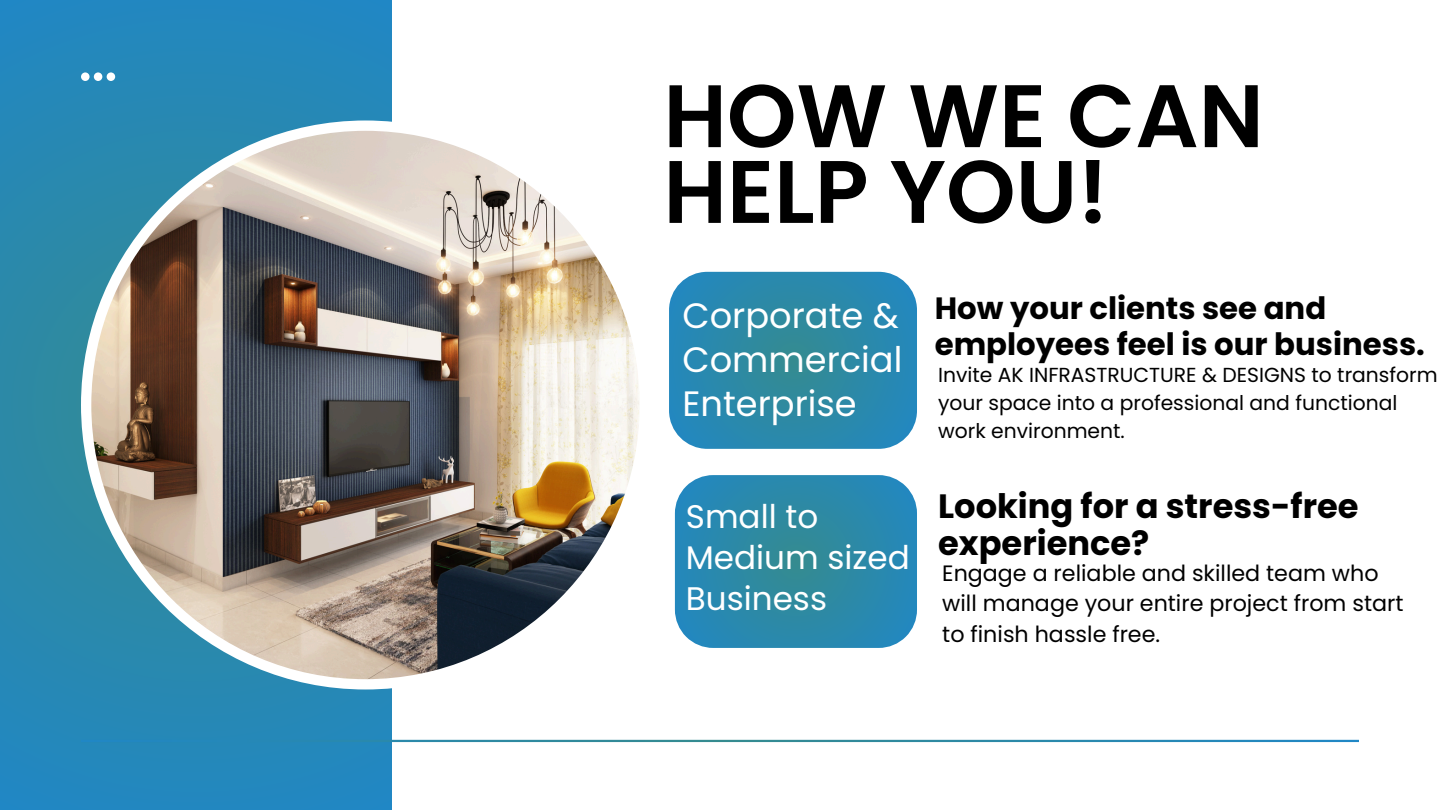
<style>
.page{position:relative;width:1440px;height:810px;background:#fff}
.page>*{position:absolute;margin:0;border:0;box-sizing:border-box;transform-origin:0 0}
.t1{font:600 88.6px/75.8px "Poppins";color:#000}
.t2{font:35.2px/43.9px "Poppins";color:#fff;text-align:justify}
.t3{font:700 33.7px/37.4px "Poppins";color:#000}
.t4{font:32.6px/40.7px "Poppins";color:#fff}
.t5{font:700 30.8px/36.4px "Poppins";color:#000}
.t6{font:22.2px/30.6px "Poppins";color:#000}
.t7{font:20.3px/27.9px "Poppins";color:#000}
</style>
<div class="page">
<svg style="left:0;top:0;width:392px;height:809px;background:#2788b3"></svg>
<div style="left:81px;top:120px;width:569px;height:570px;background:#fff;border-radius:50%"></div>
<img style="left:91px;top:131px;width:549px;height:548px;border-radius:50%">
<hr style="left:81px;top:740px;width:1278px;height:2px;background:#fff">
<svg style="left:81px;top:72px;width:34px;height:9px"></svg>
<svg style="left:669px;top:272px;width:248px;height:177px;background:#2a89ab"></svg>
<svg style="left:675px;top:475px;width:242px;height:173px;background:#308cae"></svg>
<h1 class="t1" style="left:663px;top:78px;width:602px">HOW WE CAN<br>HELP YOU!</h1>
<p class="t2" style="left:683px;top:294px;width:221px">Corporate &amp; Commercial Enterprise</p>
<h3 class="t5" style="left:935px;top:290px;width:492px">How your clients see and employees feel is our business.</h3>
<h4 class="t7" style="left:938px;top:361px;width:501px">Invite AK INFRASTRUCTURE &amp; DESIGNS to transform your space into a professional and functional work environment.</h4>
<p class="t4" style="left:686px;top:496px;width:225px">Small to<br>Medium sized<br>Business</p>
<h3 class="t3" style="left:938px;top:487px;width:422px">Looking for a stress-free experience?</h3>
<h2 class="t6" style="left:942px;top:558px;width:463px">Engage a reliable and skilled team who will manage your entire project from start to finish hassle free.</h2>
</div>
